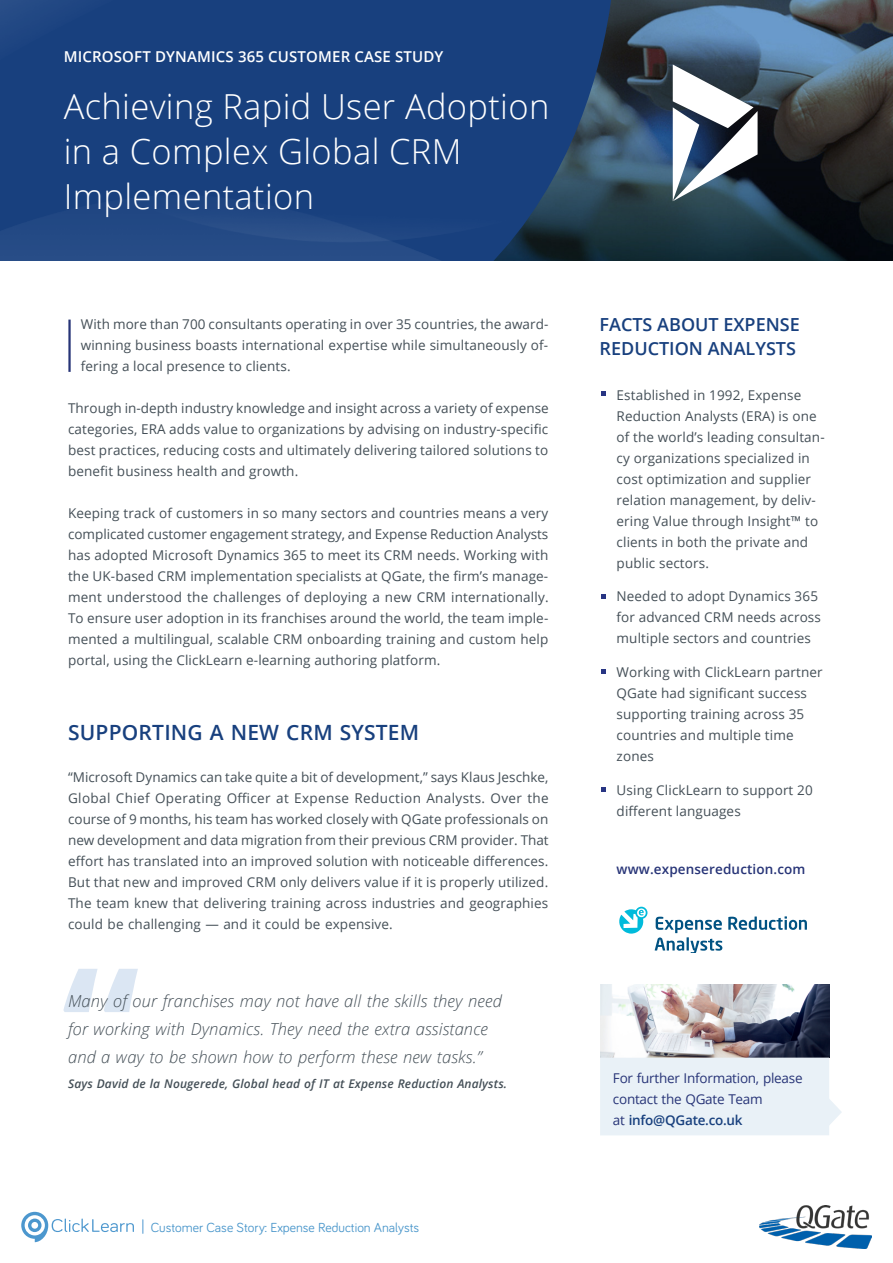
<style>
.page{position:relative;width:893px;height:1263px;background:#fff}
.page>*{position:absolute;margin:0;border:0;box-sizing:border-box;transform-origin:0 0}
.t1{font:300 34.5px/45px "Open Sans";letter-spacing:.01em;color:#fff}
.t2{font:600 21px "Open Sans";letter-spacing:.01em;color:#18407e}
.t3{font:600 18px/24px "Open Sans";color:#18407e}
.t4{font:italic 300 16.5px/28.2px "Open Sans";letter-spacing:.01em;color:#444f57}
.t5{font:600 15px "Open Sans";letter-spacing:.01em;color:#fff}
.t6{font:13.5px/21px "Open Sans";letter-spacing:.01em;color:#444f57;text-align:justify}
.t7{font:13.5px/21px "Open Sans";letter-spacing:-.02em;color:#273477}
.t8{font:13.5px "Bariol";color:#4b97cb}
.t9{font:600 13.5px "Open Sans";letter-spacing:.01em;color:#273477}
.t10{font:italic 600 12px "Open Sans";letter-spacing:.01em;color:#444f57}
.s1{font-weight:600;color:#18407e}
</style>
<div class="page">
<svg style="left:21px;top:1212px;width:113px;height:30px"></svg>
<svg style="left:142px;top:1220px;width:1px;height:13px"></svg>
<img style="left:760px;top:1205px;width:112px;height:44px">
<img style="left:0;top:0;width:486px;height:261px">
<img style="left:486px;top:0;width:407px;height:261px">
<svg style="left:63px;top:969px;width:75px;height:43px"></svg>
<svg style="left:602px;top:392px;width:4px;height:4px"></svg>
<svg style="left:602px;top:594px;width:4px;height:4px"></svg>
<svg style="left:602px;top:788px;width:4px;height:4px"></svg>
<svg style="left:602px;top:670px;width:4px;height:4px"></svg>
<svg style="left:728px;top:916px;width:79px;height:14px"></svg>
<svg style="left:655px;top:917px;width:67px;height:36px"></svg>
<svg style="left:619px;top:907px;width:28px;height:27px"></svg>
<hr style="left:68px;top:320px;width:3px;height:52px;background:#273477">
<img style="left:600px;top:984px;width:229px;height:73px">
<svg style="left:673px;top:64px;width:85px;height:137px"></svg>
<div style="left:600px;top:1057px;width:229px;height:78px;background:#e9f1f7"></div>
<svg style="left:829px;top:1099px;width:13px;height:26px"></svg>
<p class="t5" style="left:64px;top:46px;width:381px">MICROSOFT DYNAMICS 365 CUSTOMER CASE STUDY</p>
<h1 class="t1" style="left:64px;top:84px;width:487px">Achieving Rapid User Adoption in a Complex Global CRM<br>Implementation</h1>
<p class="t6" style="left:81px;top:313px;width:469px">With more than 700 consultants operating in over 35 countries, the award&shy;winning business boasts international expertise while simultaneously of&shy;fering a local presence to clients.</p>
<p class="t6" style="left:68px;top:397px;width:482px">Through in-depth industry knowledge and insight across a variety of expense categories, ERA adds value to organizations by advising on industry-specific best practices, reducing costs and ultimately delivering tailored solutions to benefit business health and growth.</p>
<p class="t6" style="left:68px;top:503px;width:482px">Keeping track of customers in so many sectors and countries means a very complicated customer engagement strategy, and Expense Reduction Analysts has adopted Microsoft Dynamics 365 to meet its CRM needs. Working with the UK-based CRM implementation specialists at QGate, the firm’s manage&shy;ment understood the challenges of deploying a new CRM internationally.<br>To ensure user adoption in its franchises around the world, the team imple&shy;mented a multilingual, scalable CRM onboarding training and custom help portal, using the ClickLearn e-learning authoring platform.</p>
<h2 class="t2" style="left:68px;top:718px;width:353px">SUPPORTING A NEW CRM SYSTEM</h2>
<p class="t6" style="left:68px;top:766px;width:482px">“Microsoft Dynamics can take quite a bit of development,” says Klaus Jeschke, Global Chief Operating Officer at Expense Reduction Analysts. Over the course of 9 months, his team has worked closely with QGate professionals on new development and data migration from their previous CRM provider. That effort has translated into an improved solution with noticeable differences.<br>But that new and improved CRM only delivers value if it is properly utilized.<br>The team knew that delivering training across industries and geographies could be challenging — and it could be expensive.</p>
<p class="t4" style="left:68px;top:986px;width:435px">Many of our franchises may not have all the skills they need for working with Dynamics. They need the extra assistance and a way to be shown how to perform these new tasks.”</p>
<p class="t10" style="left:68px;top:1076px;width:441px">Says David de la Nougerede, Global head of IT at Expense Reduction Analysts.</p>
<p class="t8" style="left:151px;top:1218px;width:270px">Customer Case Story: Expense Reduction Analysts</p>
<h3 class="t3" style="left:600px;top:312px;width:202px">FACTS ABOUT EXPENSE<br>REDUCTION ANALYSTS</h3>
<p class="t6" style="left:617px;top:384px;width:210px;text-align:left">Established in 1992, Expense<br>Reduction Analysts (ERA) is one of the world’s leading consultan&shy;cy organizations specialized in cost optimization and supplier relation management, by deliv&shy;ering Value through Insight™ to clients in both the private and public sectors.</p>
<p class="t6" style="left:617px;top:586px;width:206px;text-align:left">Needed to adopt Dynamics 365 for advanced CRM needs across multiple sectors and countries</p>
<p class="t6" style="left:617px;top:661px;width:208px;text-align:left">Working with ClickLearn partner<br>QGate had significant success supporting training across 35 countries and multiple time zones</p>
<p class="t6" style="left:617px;top:779px;width:198px">Using ClickLearn to support 20 different languages</p>
<p class="t9" style="left:617px;top:859px;width:190px">www.expensereduction.com</p>
<p class="t7" style="left:613px;top:1067px;width:191px">For further Information, please contact the QGate Team<br>at <span class="s1">info@QGate.co.uk</span></p>
</div>
